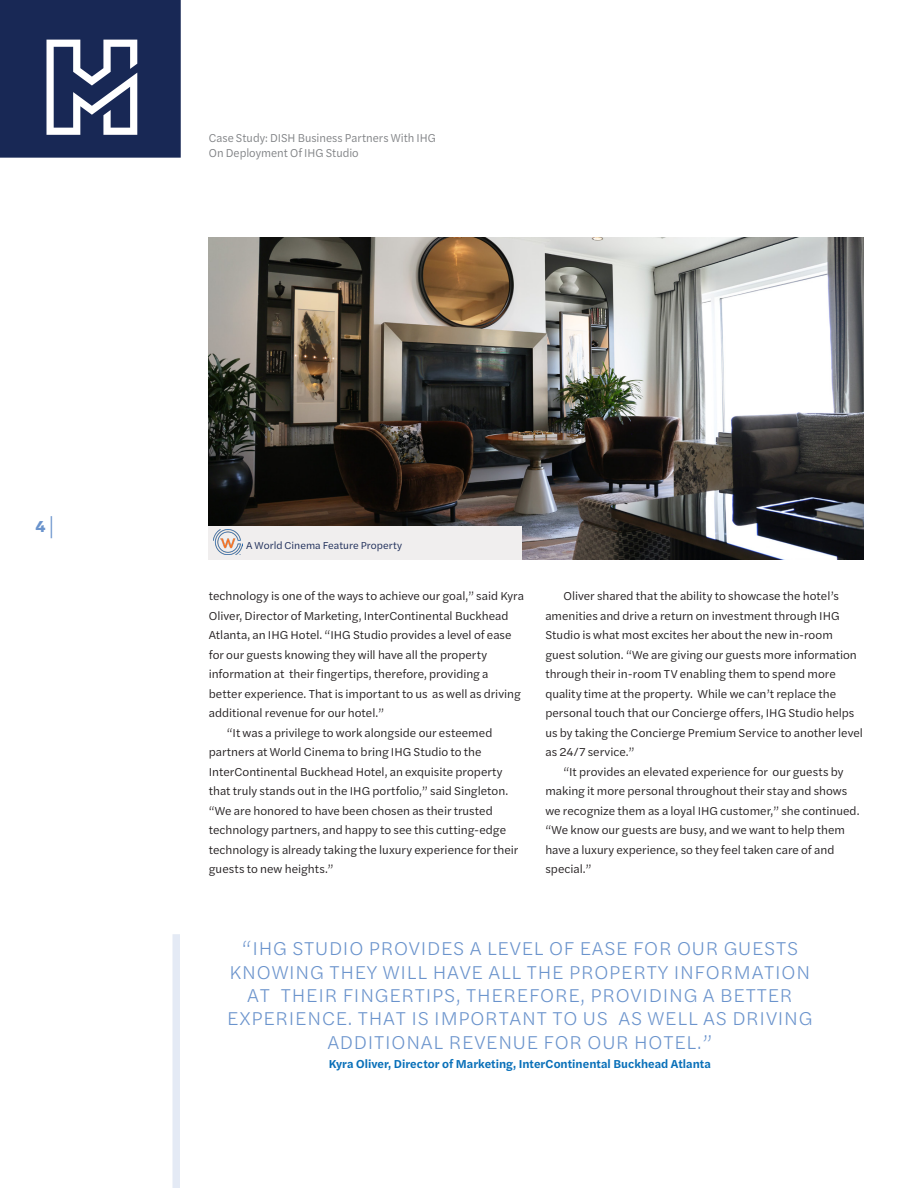
<style>
.page{position:relative;width:918px;height:1188px;background:#fff}
.page>*{position:absolute;margin:0;border:0;box-sizing:border-box;transform-origin:0 0}
.Whitepaper_Callout{font:300 19.5px/23.4px "Halyard Text";letter-spacing:.04em;color:#6a93cc;text-align:center}
.HM_Header{font:700 16.5px "Halyard Text";color:#6a93cc}
.HM_Sidebar_Text{font:12px/19.5px "Halyard Text";color:#231f20}
.Whitepaper_Callout_A{font:600 12px "Halyard Text";letter-spacing:.005em;color:#0970b9}
.Whitepaper_Header{font:12px/15px "Halyard Text";color:#808285;scale:.95 1}
.HM_Sidebar_Text_No_I{font:10.5px "Halyard Text";letter-spacing:.005em;color:#182855}
.s1{font-weight:400;font-size:23.85px}
</style>
<div class="page">
<div style="left:172px;top:934px;width:8px;height:254px;background:#e4eaf5"></div>
<svg style="left:0;top:0;width:181px;height:158px;background:#34426a"></svg>
<img style="left:209px;top:238px;width:655px;height:321px">
<div style="left:209px;top:526px;width:313px;height:34px;background:#f0eeee"></div>
<img style="left:213px;top:529px;width:29px;height:25px">
<p class="HM_Header" style="left:35px;top:514px;width:20px">4 <span class="s1">|</span></p>
<p class="Whitepaper_Header" style="left:209px;top:130px;width:240px">Case Study: DISH Business Partners With IHG<br>On Deployment Of IHG Studio</p>
<p class="HM_Sidebar_Text_No_I" style="left:246px;top:538px;width:157px">A World Cinema Feature Property</p>
<p class="HM_Sidebar_Text" style="left:209px;top:586px;width:317px">technology is one of the ways to achieve our goal,” said Kyra Oliver, Director of Marketing, InterContinental Buckhead Atlanta, an IHG Hotel. “IHG Studio provides a level of ease for our guests knowing they will have all the property information at their fingertips, therefore, providing a better experience. That is important to us as well as driving additional revenue for our hotel.”</p>
<p class="HM_Sidebar_Text" style="left:209px;top:722px;width:311px;text-indent:18px">“It was a privilege to work alongside our esteemed partners at World Cinema to bring IHG Studio to the InterContinental Buckhead Hotel, an exquisite property that truly stands out in the IHG portfolio,” said Singleton. “We are honored to have been chosen as their trusted technology partners, and happy to see this cutting-edge technology is already taking the luxury experience for their guests to new heights.”</p>
<p class="HM_Sidebar_Text" style="left:545px;top:586px;width:319px;text-indent:18px">Oliver shared that the ability to showcase the hotel’s amenities and drive a return on investment through IHG Studio is what most excites her about the new in-room guest solution. “We are giving our guests more information through their in-room TV enabling them to spend more quality time at the property. While we can’t replace the personal touch that our Concierge offers, IHG Studio helps us by taking the Concierge Premium Service to another level as 24/7 service.”</p>
<p class="HM_Sidebar_Text" style="left:545px;top:761px;width:316px;text-indent:18px">“It provides an elevated experience for our guests by making it more personal throughout their stay and shows we recognize them as a loyal IHG customer,” she continued. “We know our guests are busy, and we want to help them have a luxury experience, so they feel taken care of and special.”</p>
<p class="Whitepaper_Callout" style="left:227px;top:936px;width:587px">“IHG STUDIO PROVIDES A LEVEL OF EASE FOR OUR GUESTS KNOWING THEY WILL HAVE ALL THE PROPERTY INFORMATION AT THEIR FINGERTIPS, THEREFORE, PROVIDING A BETTER EXPERIENCE. THAT IS IMPORTANT TO US AS WELL AS DRIVING ADDITIONAL REVENUE FOR OUR HOTEL.”</p>
<p class="Whitepaper_Callout_A" style="left:329px;top:1055px;width:384px">Kyra Oliver, Director of Marketing, InterContinental Buckhead Atlanta</p>
</div>
